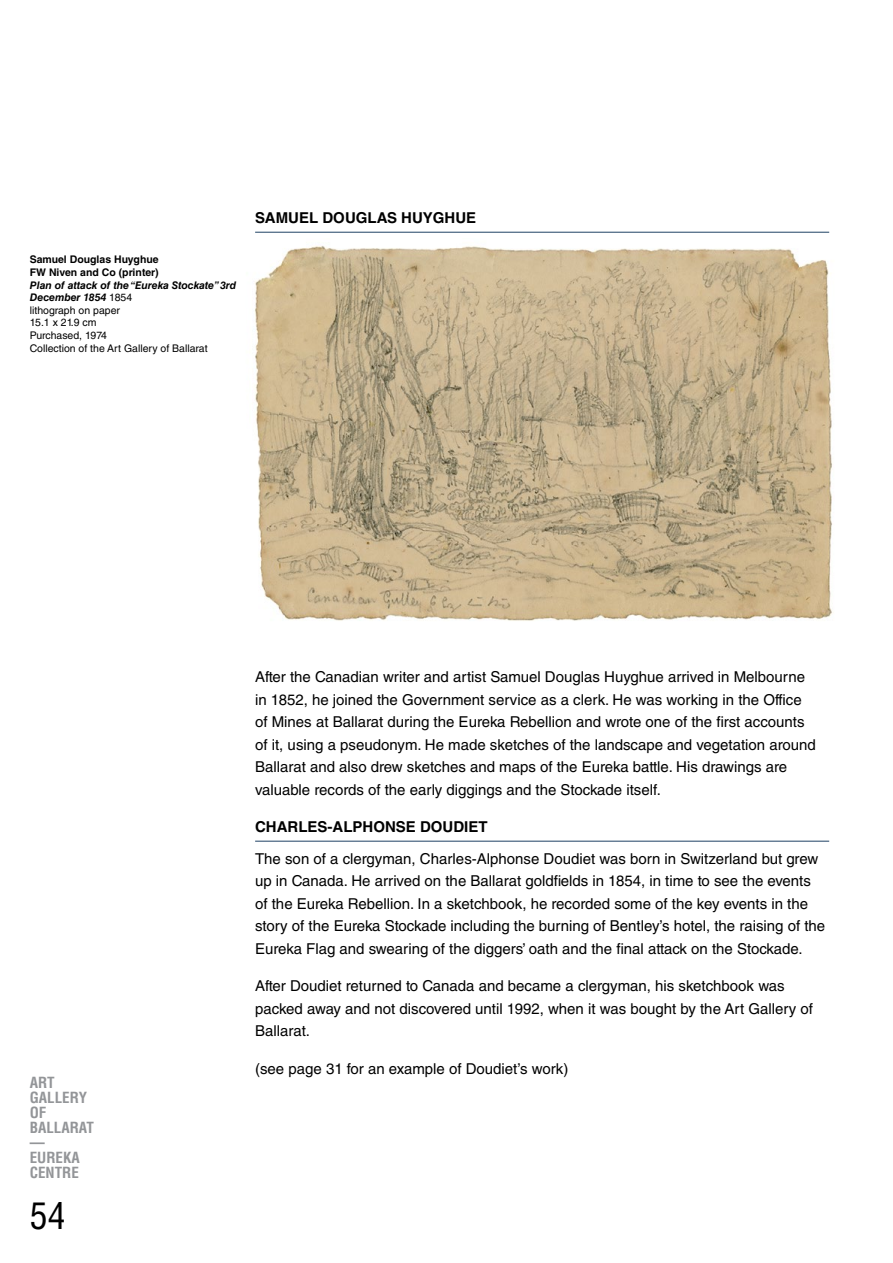
<style>
.page{position:relative;width:893px;height:1263px;background:#fff}
.page>*{position:absolute;margin:0;border:0;box-sizing:border-box;transform-origin:0 0}
.t1{font:condensed 36px "Helvetica LT Std";color:#000}
.t2{font:15px/22.5px "Helvetica LT Std";color:#000}
.t3{font:700 15px "Helvetica LT Std";color:#000}
.t4{font:700 condensed 15px/15px "Helvetica LT Std";color:#939598}
.t5{font:10.5px/12.6px "Helvetica LT Std";color:#000}
.t6{font:700 10.5px/12.6px "Helvetica LT Std";color:#000}
.s1{font-weight:700;font-style:italic}
</style>
<div class="page">
<hr style="left:255px;top:232px;width:574px;height:1px;background:#1e4164">
<hr style="left:255px;top:841px;width:574px;height:1px;background:#1e4164">
<img style="left:255px;top:246px;width:577px;height:375px">
<p class="t6" style="left:30px;top:253px;width:130px">Samuel Douglas Huyghue<br>FW Niven and Co (printer)</p>
<p class="t5" style="left:30px;top:279px;width:208px"><span class="s1">Plan of attack of the “Eureka Stockate” 3rd<br>December 1854</span> 1854<br>lithograph on paper<br>15.1 x 21.9 cm<br>Purchased, 1974<br>Collection of the Art Gallery of Ballarat</p>
<p class="t3" style="left:255px;top:209px;width:223px">SAMUEL DOUGLAS HUYGHUE</p>
<p class="t4" style="left:30px;top:1075px;width:66px">ART<br>GALLERY<br>OF<br>BALLARAT —<br>EUREKA<br>CENTRE</p>
<h1 class="t1" style="left:30px;top:1193px;width:37px">54</h1>
<p class="t2" style="left:255px;top:666px;width:562px">After the Canadian writer and artist Samuel Douglas Huyghue arrived in Melbourne in 1852, he joined the Government service as a clerk. He was working in the Office of Mines at Ballarat during the Eureka Rebellion and wrote one of the first accounts of it, using a pseudonym. He made sketches of the landscape and vegetation around Ballarat and also drew sketches and maps of the Eureka battle. His drawings are valuable records of the early diggings and the Stockade itself.</p>
<p class="t3" style="left:255px;top:818px;width:234px">CHARLES-ALPHONSE DOUDIET</p>
<p class="t2" style="left:255px;top:847px;width:572px">The son of a clergyman, Charles-Alphonse Doudiet was born in Switzerland but grew up in Canada. He arrived on the Ballarat goldfields in 1854, in time to see the events of the Eureka Rebellion. In a sketchbook, he recorded some of the key events in the story of the Eureka Stockade including the burning of Bentley’s hotel, the raising of the Eureka Flag and swearing of the diggers’ oath and the final attack on the Stockade.</p>
<p class="t2" style="left:255px;top:975px;width:559px">After Doudiet returned to Canada and became a clergyman, his sketchbook was packed away and not discovered until 1992, when it was bought by the Art Gallery of<br>Ballarat.</p>
<p class="t2" style="left:255px;top:1057px;width:315px">(see page 31 for an example of Doudiet’s work)</p>
</div>
